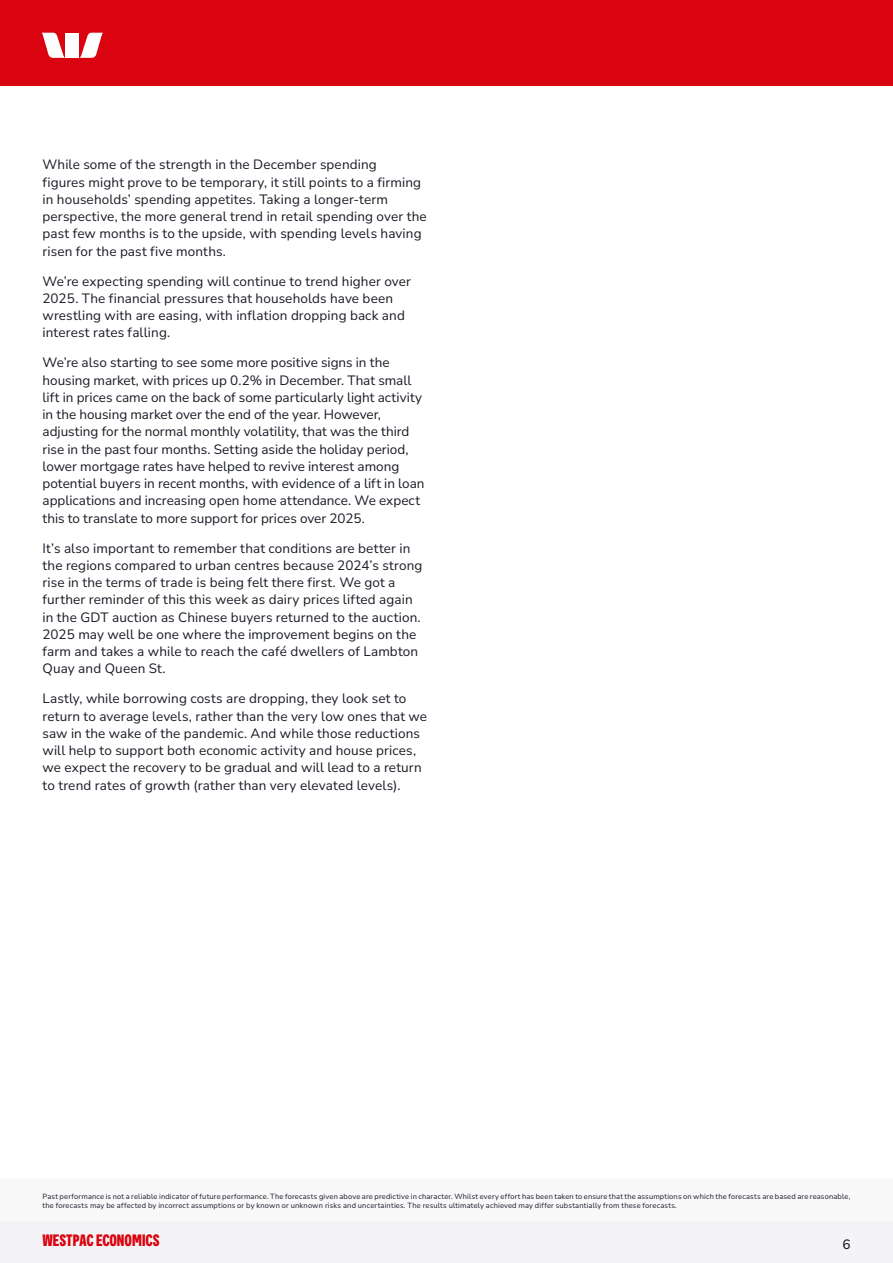
<style>
.page{position:relative;width:893px;height:1263px;background:#fff}
.page>*{position:absolute;margin:0;border:0;box-sizing:border-box;transform-origin:0 0}
.t1{font:700 16.5px "Westpac";color:#da0310}
.P1_Body_copy{font:200 13.5px/17.2px "Nunito Sans 12 pt";letter-spacing:.01em;color:#181b25}
.t2{font:200 7.5px/9px "Nunito Sans 12 pt";letter-spacing:.025em;color:#181b25}
</style>
<div class="page">
<div style="left:0;top:0;width:893px;height:85px;background:#da0310"></div>
<div style="left:0;top:1220px;width:893px;height:43px;background:#f4f4f6"></div>
<div style="left:0;top:1178px;width:893px;height:42px;background:#f9f9fa"></div>
<svg style="left:42px;top:33px;width:23px;height:25px"></svg>
<svg style="left:80px;top:33px;width:23px;height:25px"></svg>
<div style="left:66px;top:33px;width:13px;height:25px;background:#fff"></div>
<p class="P1_Body_copy" style="left:43px;top:155px;width:386px">While some of the strength in the December spending<br>figures might prove to be temporary, it still points to a firming in households’ spending appetites. Taking a longer-term perspective, the more general trend in retail spending over the past few months is to the upside, with spending levels having risen for the past five months.</p>
<p class="P1_Body_copy" style="left:43px;top:272px;width:370px">We’re expecting spending will continue to trend higher over 2025. The financial pressures that households have been wrestling with are easing, with inflation dropping back and interest rates falling.</p>
<p class="P1_Body_copy" style="left:43px;top:353px;width:383px">We’re also starting to see some more positive signs in the housing market, with prices up 0.2% in December. That small lift in prices came on the back of some particularly light activity in the housing market over the end of the year. However, adjusting for the normal monthly volatility, that was the third rise in the past four months. Setting aside the holiday period, lower mortgage rates have helped to revive interest among potential buyers in recent months, with evidence of a lift in loan applications and increasing open home attendance. We expect this to translate to more support for prices over 2025.</p>
<p class="P1_Body_copy" style="left:43px;top:539px;width:382px">It’s also important to remember that conditions are better in the regions compared to urban centres because 2024’s strong rise in the terms of trade is being felt there first. We got a further reminder of this this week as dairy prices lifted again in the GDT auction as Chinese buyers returned to the auction.<br>2025 may well be one where the improvement begins on the farm and takes a while to reach the café dwellers of Lambton Quay and Queen St.</p>
<p class="P1_Body_copy" style="left:43px;top:689px;width:386px">Lastly, while borrowing costs are dropping, they look set to return to average levels, rather than the very low ones that we saw in the wake of the pandemic. And while those reductions will help to support both economic activity and house prices, we expect the recovery to be gradual and will lead to a return to trend rates of growth (rather than very elevated levels).</p>
<p class="t2" style="left:43px;top:1192px;width:809px">Past performance is not a reliable indicator of future performance. The forecasts given above are predictive in character. Whilst every effort has been taken to ensure that the assumptions on which the forecasts are based are reasonable, the forecasts may be affected by incorrect assumptions or by known or unknown risks and uncertainties. The results ultimately achieved may differ substantially from these forecasts.</p>
<p class="t1" style="left:43px;top:1230px;width:119px">WESTPAC ECONOMICS</p>
<p class="P1_Body_copy" style="left:842px;top:1235px;width:10px">6</p>
</div>
